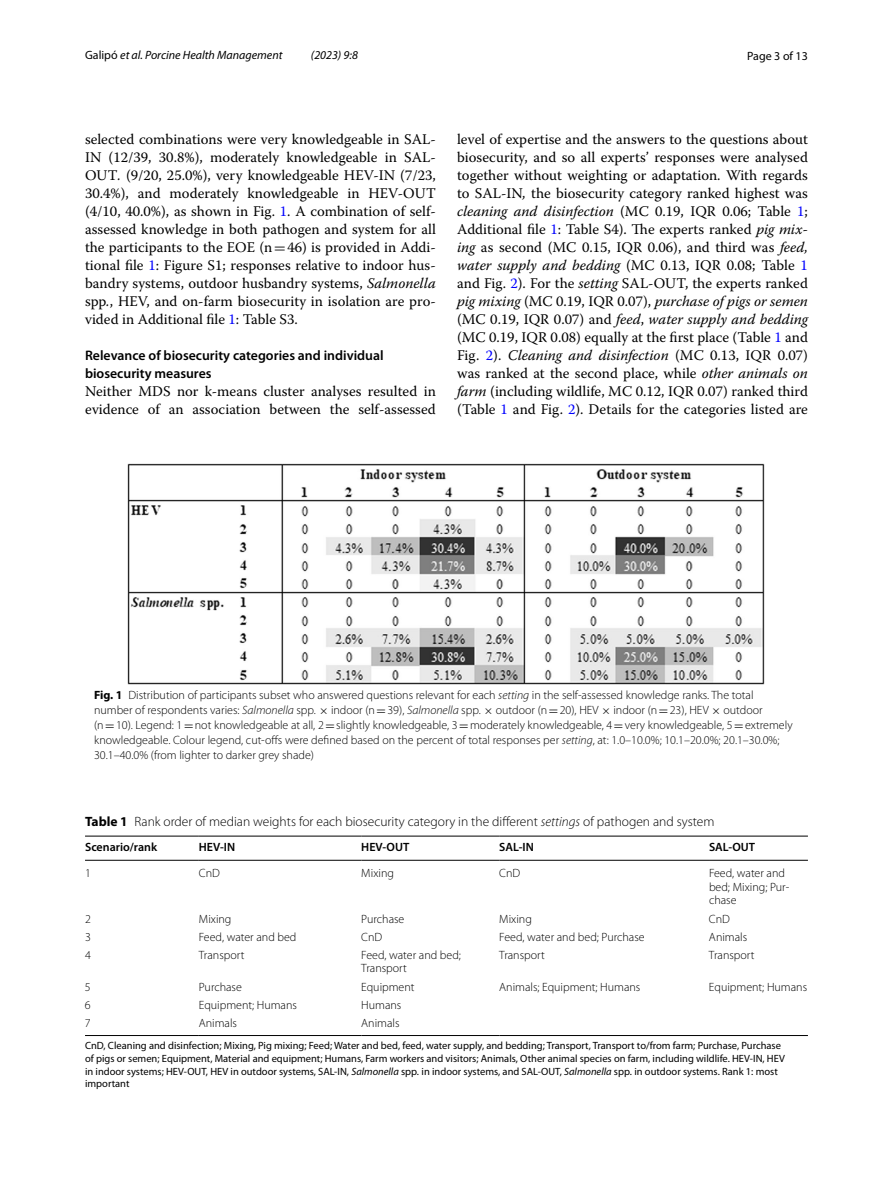
<style>
.page{position:relative;width:893px;height:1187px;background:#fff}
.page>*{position:absolute;margin:0;border:0;box-sizing:border-box;transform-origin:0 0}
.t1{font:14.7px/18px "Warnock Pro";color:#000;text-align:justify}
.t2{font:600 13.8px/18px "Myriad Pro";color:#000}
.t3{font:300 13.5px "Myriad Pro";color:#000}
.t4{font:300 12px/15px "Myriad Pro";color:#000}
.t5{font:italic 12px "Myriad Pro";color:#000}
.t6{font:600 12px "Myriad Pro";color:#000}
.t7{font:12px "Myriad Pro";color:#000}
.t8{font:10.5px/12.8px "Myriad Pro";color:#000}
.s1{font-style:normal}
.s2{font-style:italic}
.s3{color:#00f}
.s4{font-family:"MTSY"}
.s5{font-weight:700}
.s6{font-family:"MTSY";font-weight:400}
</style>
<div class="page">
<img style="left:128px;top:463px;width:637px;height:221px">
<hr style="left:85px;top:835px;width:114px;height:1px;background:#000">
<hr style="left:85px;top:860px;width:114px;height:1px;background:#000">
<hr style="left:199px;top:835px;width:162px;height:1px;background:#000">
<hr style="left:199px;top:860px;width:162px;height:1px;background:#000">
<hr style="left:361px;top:835px;width:138px;height:1px;background:#000">
<hr style="left:361px;top:860px;width:138px;height:1px;background:#000">
<hr style="left:499px;top:835px;width:210px;height:1px;background:#000">
<hr style="left:499px;top:860px;width:210px;height:1px;background:#000">
<hr style="left:709px;top:835px;width:99px;height:1px;background:#000">
<hr style="left:709px;top:860px;width:99px;height:1px;background:#000">
<hr style="left:85px;top:1035px;width:114px;height:1px;background:#000">
<hr style="left:199px;top:1035px;width:162px;height:1px;background:#000">
<hr style="left:361px;top:1035px;width:138px;height:1px;background:#000">
<hr style="left:499px;top:1035px;width:210px;height:1px;background:#000">
<hr style="left:709px;top:1035px;width:99px;height:1px;background:#000">
<p class="t5" style="left:85px;top:48px;width:199px"><span class="s1">Galipó</span> et al. Porcine Health Management</p>
<p class="t5" style="left:311px;top:48px;width:48px">(2023) 9:8</p>
<p class="t7" style="left:747px;top:48px;width:62px">Page 3 of 13</p>
<p class="t1" style="left:85px;top:130px;width:352px">selected combinations were very knowledgeable in SAL-IN (12/39, 30.8%), moderately knowledgeable in SAL-OUT<span class="s2">.</span> (9/20, 25.0%), very knowledgeable HEV-IN (7/23, 30.4%), and moderately knowledgeable in HEV-OUT (4/10, 40.0%), as shown in Fig. <span class="s3">1</span>. A combination of self&shy;assessed knowledge in both pathogen and system for all the participants to the EOE (n<span class="s4">=</span>46) is provided in Addi&shy;tional file <span class="s3">1</span>: Figure S1; responses relative to indoor hus&shy;bandry systems, outdoor husbandry systems, <span class="s2">Salmonella </span>spp<span class="s2">.</span>, HEV, and on-farm biosecurity in isolation are pro&shy;vided in Additional file <span class="s3">1</span>: Table S3.</p>
<p class="t2" style="left:85px;top:346px;width:300px">Relevance of biosecurity categories and individual biosecurity measures</p>
<p class="t1" style="left:85px;top:382px;width:352px">Neither MDS nor k-means cluster analyses resulted in evidence of an association between the self-assessed</p>
<p class="t1" style="left:457px;top:130px;width:352px">level of expertise and the answers to the questions about biosecurity, and so all experts’ responses were analysed together without weighting or adaptation. With regards to SAL-IN<span class="s2">,</span> the biosecurity category ranked highest was <span class="s2">cleaning and disinfection</span> (MC 0.19, IQR 0.06; Table <span class="s3">1</span>; Additional file <span class="s3">1</span>: Table S4). The experts ranked <span class="s2">pig mix&shy;ing</span> as second (MC 0.15, IQR 0.06), and third was <span class="s2">feed, water supply and bedding</span> (MC 0.13, IQR 0.08; Table <span class="s3">1 </span>and Fig. <span class="s3">2</span>). For the <span class="s2">setting</span> SAL-OUT, the experts ranked <span class="s2">pig mixing</span> (MC 0.19, IQR 0.07), <span class="s2">purchase of pigs or semen </span>(MC 0.19, IQR 0.07) and <span class="s2">feed</span>, <span class="s2">water supply and bedding </span>(MC 0.19, IQR 0.08) equally at the first place (Table <span class="s3">1</span> and Fig. <span class="s3">2</span>). <span class="s2">Cleaning and disinfection</span> (MC 0.13, IQR 0.07) was ranked at the second place, while <span class="s2">other animals on farm</span> (including wildlife, MC 0.12, IQR 0.07) ranked third (Table <span class="s3">1</span> and Fig. <span class="s3">2</span>). Details for the categories listed are</p>
<p class="t4" style="left:94px;top:688px;width:700px"><span class="s5">Fig. 1</span> Distribution of participants subset who answered questions relevant for each <span class="s2">setting</span> in the self-assessed knowledge ranks. The total number of respondents varies: <span class="s2">Salmonella</span> spp<span class="s2">.</span> <span class="s6">×</span> indoor (n<span class="s6">=</span>39), <span class="s2">Salmonella</span> spp<span class="s2">.</span> <span class="s6">×</span> outdoor (n<span class="s6">=</span>20), HEV <span class="s6">×</span> indoor (n<span class="s6">=</span>23), HEV <span class="s6">×</span> outdoor (n<span class="s6">=</span>10). Legend: 1<span class="s6">=</span>not knowledgeable at all, 2<span class="s6">=</span>slightly knowledgeable, 3<span class="s6">=</span>moderately knowledgeable, 4<span class="s6">=</span>very knowledgeable, 5<span class="s6">=</span>extremely knowledgeable. Colour legend, cut-offs were defined based on the percent of total responses per <span class="s2">setting</span>, at: 1.0–10.0%; 10.1–20.0%; 20.1–30.0%; 30.1–40.0% (from lighter to darker grey shade)</p>
<p class="t3" style="left:85px;top:814px;width:631px"><span class="s5">Table 1</span> Rank order of median weights for each biosecurity category in the different <span class="s2">settings</span> of pathogen and system</p>
<p class="t6" style="left:85px;top:838px;width:74px">Scenario/rank</p>
<p class="t6" style="left:199px;top:838px;width:38px">HEV-IN</p>
<p class="t6" style="left:361px;top:838px;width:49px">HEV-OUT</p>
<p class="t6" style="left:499px;top:838px;width:36px">SAL-IN</p>
<p class="t6" style="left:709px;top:838px;width:48px">SAL-OUT</p>
<p class="t4" style="left:85px;top:866px;width:7px">1</p>
<p class="t4" style="left:199px;top:866px;width:23px">CnD</p>
<p class="t4" style="left:361px;top:866px;width:34px">Mixing</p>
<p class="t4" style="left:499px;top:866px;width:23px">CnD</p>
<p class="t4" style="left:709px;top:866px;width:82px;line-height:13.5px">Feed, water and bed; Mixing; Pur‑ chase</p>
<p class="t4" style="left:85px;top:911px;width:7px">2</p>
<p class="t4" style="left:199px;top:911px;width:34px">Mixing</p>
<p class="t4" style="left:361px;top:911px;width:45px">Purchase</p>
<p class="t4" style="left:499px;top:911px;width:34px">Mixing</p>
<p class="t4" style="left:709px;top:911px;width:23px">CnD</p>
<p class="t4" style="left:85px;top:929px;width:7px">3</p>
<p class="t4" style="left:199px;top:929px;width:99px">Feed, water and bed</p>
<p class="t4" style="left:361px;top:929px;width:23px">CnD</p>
<p class="t4" style="left:499px;top:929px;width:147px">Feed, water and bed; Purchase</p>
<p class="t4" style="left:709px;top:929px;width:40px">Animals</p>
<p class="t4" style="left:85px;top:947px;width:7px">4</p>
<p class="t4" style="left:199px;top:947px;width:47px">Transport</p>
<p class="t4" style="left:361px;top:948px;width:101px;line-height:13.5px">Feed, water and bed;<br>Transport</p>
<p class="t4" style="left:499px;top:947px;width:47px">Transport</p>
<p class="t4" style="left:709px;top:947px;width:47px">Transport</p>
<p class="t4" style="left:85px;top:979px;width:7px">5</p>
<p class="t4" style="left:199px;top:979px;width:45px">Purchase</p>
<p class="t4" style="left:361px;top:979px;width:55px">Equipment</p>
<p class="t4" style="left:499px;top:979px;width:143px">Animals; Equipment; Humans</p>
<p class="t4" style="left:709px;top:979px;width:100px">Equipment; Humans</p>
<p class="t4" style="left:85px;top:997px;width:7px">6</p>
<p class="t4" style="left:199px;top:997px;width:100px">Equipment; Humans</p>
<p class="t4" style="left:361px;top:997px;width:42px">Humans</p>
<p class="t4" style="left:85px;top:1015px;width:7px">7</p>
<p class="t4" style="left:199px;top:1015px;width:40px">Animals</p>
<p class="t4" style="left:361px;top:1015px;width:40px">Animals</p>
<p class="t8" style="left:85px;top:1038px;width:701px">CnD, Cleaning and disinfection; Mixing, Pig mixing; Feed; Water and bed, feed, water supply, and bedding; Transport, Transport to/from farm; Purchase, Purchase of pigs or semen; Equipment, Material and equipment; Humans, Farm workers and visitors; Animals, Other animal species on farm, including wildlife. HEV-IN, HEV in indoor systems; HEV-OUT, HEV in outdoor systems, SAL-IN, <span class="s2">Salmonella</span> spp<span class="s2">.</span> in indoor systems, and SAL-OUT, <span class="s2">Salmonella</span> spp<span class="s2">.</span> in outdoor systems. Rank 1: most important</p>
</div>
